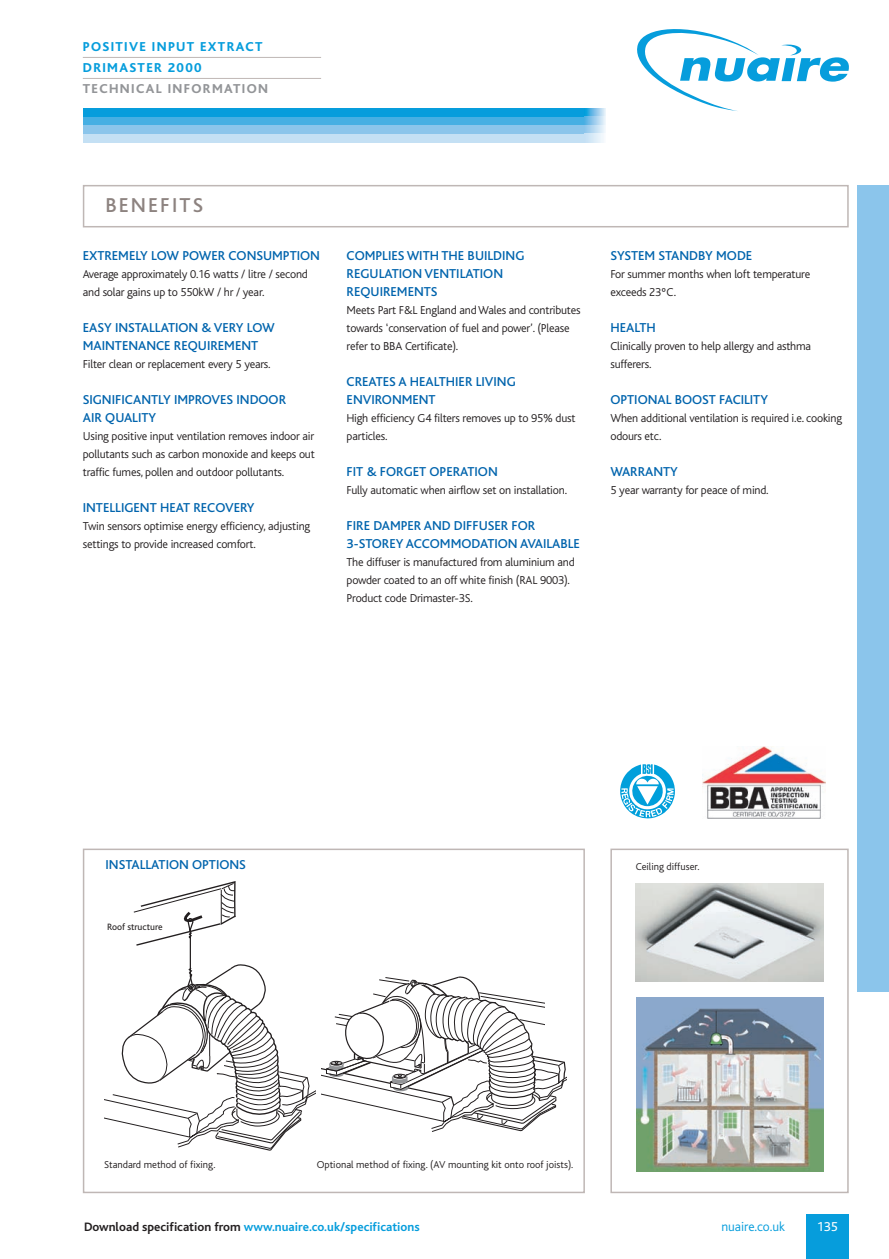
<style>
.page{position:relative;width:889px;height:1259px;background:#fff}
.page>*{position:absolute;margin:0;border:0;box-sizing:border-box;transform-origin:0 0}
.t1{font:500 21px "Bliss";letter-spacing:.1em;color:#8d8380}
.t2{font:500 13.5px/18px "Bliss";color:#0164ad}
.t3{font:800 13.5px/21px "Bliss";letter-spacing:.1em;color:#069ddc}
.t4{font:800 13.5px "Bliss";letter-spacing:.1em;color:#939598}
.t5{font:300 13.5px "Bliss";color:#069ddc}
.t6{font:13.5px "Bliss";color:#fff}
.t7{font:700 12.75px "Bliss";color:#069ddc}
.t8{font:300 12px/18px "Bliss";letter-spacing:-.015em;color:#231f20}
.t9{font:300 10.5px "Bliss";color:#231f20}
.t10{font:9.6px "Bliss";color:#231f20}
.s1{color:#231f20}
</style>
<div class="page">
<svg style="left:637px;top:29px;width:211px;height:82px"></svg>
<div style="left:806px;top:1214px;width:42px;height:44px;background:#069ddc"></div>
<div style="left:83px;top:108px;width:527px;height:9px;background:#069ddc"></div>
<div style="left:83px;top:117px;width:527px;height:8px;background:#46afe3"></div>
<div style="left:83px;top:125px;width:527px;height:9px;background:#8bc5eb"></div>
<div style="left:83px;top:134px;width:527px;height:8px;background:#c4e0f4"></div>
<hr style="left:83px;top:57px;width:238px;height:1px;background:#bfb7b5">
<hr style="left:83px;top:78px;width:238px;height:1px;background:#bfb7b5">
<img style="left:585px;top:108px;width:21px;height:34px">
<hr style="left:606px;top:108px;width:4px;height:34px;background:#fff">
<div style="left:857px;top:185px;width:31px;height:806px;background:#8bc5eb"></div>
<div style="left:83px;top:185px;width:765px;height:42px;border:2px solid #bfb7b5"></div>
<div style="left:83px;top:848px;width:502px;height:345px;border:2px solid #bfb7b5"></div>
<img style="left:702px;top:746px;width:123px;height:72px">
<svg style="left:620px;top:764px;width:55px;height:54px"></svg>
<svg style="left:104px;top:881px;width:211px;height:269px"></svg>
<svg style="left:321px;top:976px;width:245px;height:155px"></svg>
<div style="left:610px;top:848px;width:238px;height:345px;border:2px solid #bfb7b5"></div>
<img style="left:636px;top:883px;width:187px;height:98px">
<img style="left:636px;top:997px;width:187px;height:174px">
<p class="t3" style="left:83px;top:38px;width:181px">POSITIVE INPUT EXTRACT<br>DRIMASTER 2000</p>
<p class="t4" style="left:83px;top:84px;width:187px">TECHNICAL INFORMATION</p>
<h1 class="t1" style="left:106px;top:199px;width:99px">BENEFITS</h1>
<p class="t2" style="left:83px;top:248px;width:239px">EXTREMELY LOW POWER CONSUMPTION</p>
<p class="t8" style="left:83px;top:266px;width:226px">Average approximately 0.16 watts / litre / second and solar gains up to 550kW / hr / year.</p>
<p class="t2" style="left:83px;top:320px;width:193px">EASY INSTALLATION &amp; VERY LOW<br>MAINTENANCE REQUIREMENT</p>
<p class="t8" style="left:83px;top:356px;width:189px">Filter clean or replacement every 5 years.</p>
<p class="t2" style="left:83px;top:392px;width:205px">SIGNIFICANTLY IMPROVES INDOOR<br>AIR QUALITY</p>
<p class="t8" style="left:83px;top:428px;width:233px;text-align:justify">Using positive input ventilation removes indoor air pollutants such as carbon monoxide and keeps out traffic fumes, pollen and outdoor pollutants.</p>
<p class="t2" style="left:83px;top:500px;width:173px">INTELLIGENT HEAT RECOVERY</p>
<p class="t8" style="left:83px;top:518px;width:229px">Twin sensors optimise energy efficiency, adjusting settings to provide increased comfort.</p>
<p class="t2" style="left:346px;top:248px;width:179px">COMPLIES WITH THE BUILDING<br>REGULATION VENTILATION<br>REQUIREMENTS</p>
<p class="t8" style="left:346px;top:302px;width:235px">Meets Part F&amp;L England and Wales and contributes towards ‘conservation of fuel and power’. (Please refer to BBA Certificate).</p>
<p class="t2" style="left:346px;top:374px;width:171px">CREATES A HEALTHIER LIVING<br>ENVIRONMENT</p>
<p class="t8" style="left:346px;top:410px;width:230px">High efficiency G4 filters removes up to 95% dust particles.</p>
<p class="t2" style="left:346px;top:464px;width:153px">FIT &amp; FORGET OPERATION</p>
<p class="t8" style="left:346px;top:482px;width:222px">Fully automatic when airflow set on installation.</p>
<p class="t2" style="left:346px;top:518px;width:235px">FIRE DAMPER AND DIFFUSER FOR<br>3-STOREY ACCOMMODATION AVAILABLE</p>
<p class="t8" style="left:346px;top:554px;width:229px">The diffuser is manufactured from aluminium and powder coated to an off white finish (RAL 9003).<br>Product code Drimaster-3S.</p>
<p class="t2" style="left:610px;top:248px;width:143px">SYSTEM STANDBY MODE</p>
<p class="t8" style="left:610px;top:266px;width:201px">For summer months when loft temperature exceeds 23ºC.</p>
<p class="t2" style="left:610px;top:320px;width:47px">HEALTH</p>
<p class="t8" style="left:610px;top:338px;width:202px">Clinically proven to help allergy and asthma sufferers.</p>
<p class="t2" style="left:610px;top:392px;width:159px">OPTIONAL BOOST FACILITY</p>
<p class="t8" style="left:610px;top:410px;width:233px">When additional ventilation is required i.e. cooking odours etc.</p>
<p class="t2" style="left:610px;top:464px;width:69px">WARRANTY</p>
<p class="t8" style="left:610px;top:482px;width:160px">5 year warranty for peace of mind.</p>
<p class="t2" style="left:106px;top:857px;width:142px">INSTALLATION OPTIONS</p>
<p class="t10" style="left:107px;top:923px;width:57px">Roof structure</p>
<p class="t9" style="left:636px;top:862px;width:65px">Ceiling diffuser.</p>
<p class="t9" style="left:104px;top:1161px;width:113px">Standard method of fixing.</p>
<p class="t9" style="left:316px;top:1161px;width:258px">Optional method of fixing. (AV mounting kit onto roof joists).</p>
<p class="t7" style="left:84px;top:1222px;width:337px"><span class="s1">Download specification from</span> www.nuaire.co.uk/specifications</p>
<p class="t5" style="left:721px;top:1221px;width:65px">nuaire.co.uk</p>
<p class="t6" style="left:816px;top:1222px;width:23px">135</p>
</div>
